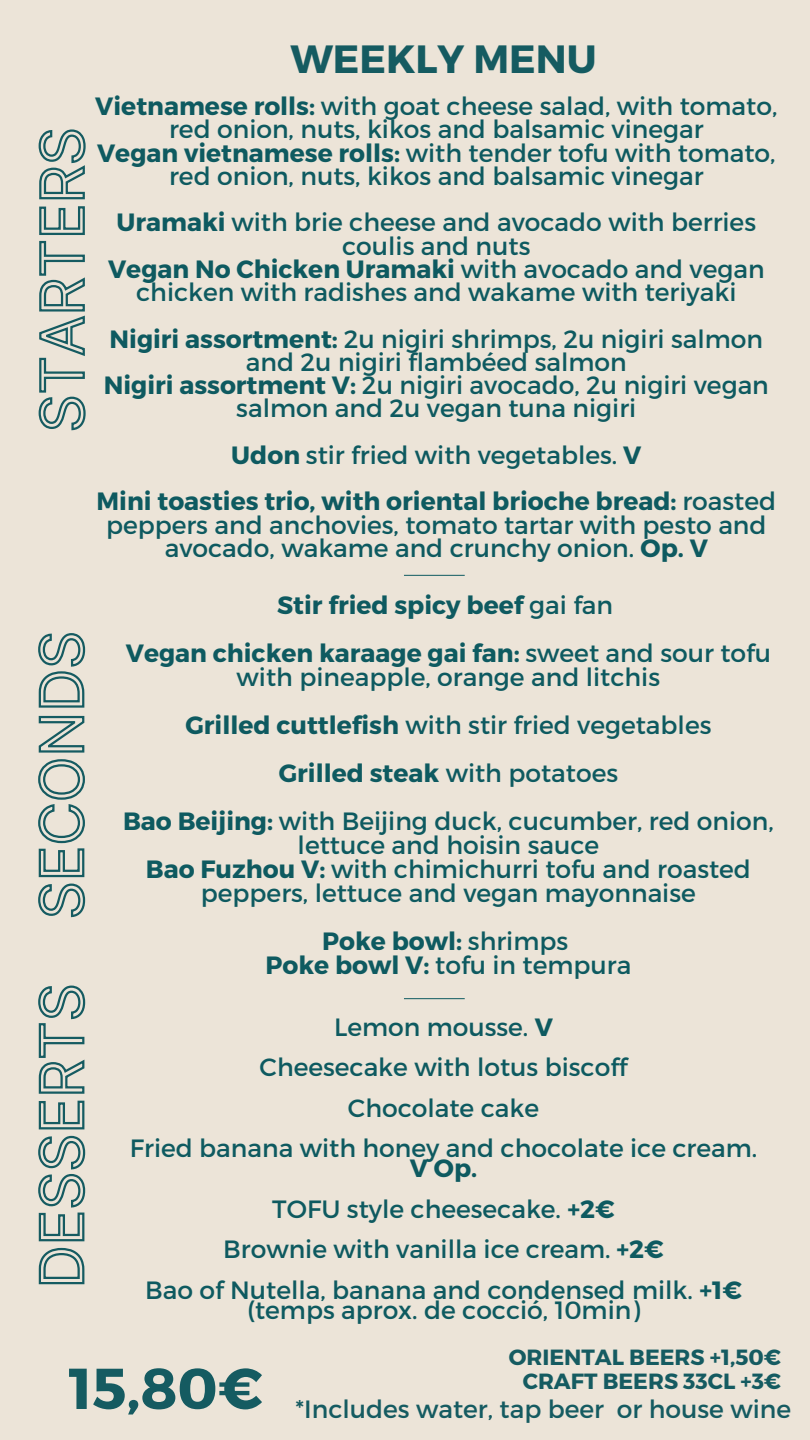
<style>
.page{position:relative;width:810px;height:1440px;background:#ece4d8}
.page>*{position:absolute;margin:0;border:0;box-sizing:border-box;transform-origin:0 0}
.t1{font:700 57.5px "Montserrat";color:#155b61}
.t2{font:700 39.4px "Montserrat";color:#155b61}
.t3{font:25px/23.2px "Montserrat";color:#0e5a60;text-align:center}
.t4{font:700 25px/46.5px "Montserrat";color:#0e5a60;text-align:center}
.t5{font:25px "Montserrat";color:#155b61}
.t6{font:700 22px/24px "Montserrat";color:#155b61;text-align:right}
.s1{font-weight:700}
.s2{font-weight:400}
</style>
<div class="page">
<svg style="left:38px;top:129px;width:48px;height:302px"></svg>
<svg style="left:38px;top:633px;width:48px;height:285px"></svg>
<svg style="left:38px;top:985px;width:48px;height:300px"></svg>
<hr style="left:404px;top:575px;width:61px;height:1px;background:#0e5a60">
<hr style="left:404px;top:998px;width:61px;height:1px;background:#0e5a60">
<h2 class="t2" style="left:290px;top:33px;width:308px">WEEKLY MENU</h2>
<p class="t3" style="left:95px;top:93px;width:684px"><span class="s1">Vietnamese rolls:</span> with goat cheese salad, with tomato, red onion, nuts, kikos and balsamic vinegar<br><span class="s1">Vegan vietnamese rolls:</span> with tender tofu with tomato, red onion, nuts, kikos and balsamic vinegar</p>
<p class="t3" style="left:108px;top:210px;width:658px"><span class="s1">Uramaki</span> with brie cheese and avocado with berries coulis and nuts<br><span class="s1">Vegan No Chicken Uramaki</span> with avocado and vegan chicken with radishes and wakame with teriyaki</p>
<p class="t3" style="left:104px;top:326px;width:667px"><span class="s1">Nigiri assortment:</span> 2u nigiri shrimps, 2u nigiri salmon and 2u nigiri flambéed salmon<br><span class="s1">Nigiri assortment V:</span> 2u nigiri avocado, 2u nigiri vegan salmon and 2u vegan tuna nigiri</p>
<p class="t4" style="left:97px;top:430px;width:681px">Udon <span class="s2">stir fried with vegetables.</span> V<br>Mini toasties trio, with oriental brioche bread: <span class="s2">roasted</span></p>
<p class="t3" style="left:106px;top:512px;width:662px">peppers and anchovies, tomato tartar with pesto and avocado, wakame and crunchy onion. <span class="s1">Op. V</span></p>
<p class="t4" style="left:126px;top:580px;width:647px;line-height:48px">Stir fried spicy beef <span class="s2">gai fan<br></span>Vegan chicken karaage gai fan: <span class="s2">sweet and sour tofu</span></p>
<p class="t3" style="left:123px;top:652px;width:652px;line-height:48px">with pineapple, orange and litchis<br><span class="s1">Grilled cuttlefish</span> with stir fried vegetables<br><span class="s1">Grilled steak</span> with potatoes<br><span class="s1">Bao Beijing:</span> with Beijing duck, cucumber, red onion,</p>
<p class="t3" style="left:146px;top:832px;width:607px;line-height:24px">lettuce and hoisin sauce<br><span class="s1">Bao Fuzhou V:</span> with chimichurri tofu and roasted peppers, lettuce and vegan mayonnaise</p>
<p class="t3" style="left:266px;top:928px;width:367px;line-height:24px"><span class="s1">Poke bowl:</span> shrimps<br><span class="s1">Poke bowl V:</span> tofu in tempura</p>
<p class="t3" style="left:130px;top:1005px;width:629px;line-height:40.5px">Lemon mousse. <span class="s1">V<br></span>Cheesecake with lotus biscoff<br>Chocolate cake<br>Fried banana with honey and chocolate ice cream.</p>
<p class="t3" style="left:145px;top:1147px;width:598px;line-height:40.5px"><span class="s1">V Op.<br></span>TOFU style cheesecake. <span class="s1">+2€<br></span>Brownie with vanilla ice cream. <span class="s1">+2€<br></span>Bao of Nutella, banana and condensed milk. <span class="s1">+1€</span></p>
<p class="t3" style="left:247px;top:1297px;width:394px">(temps aprox. de cocció, 10min)</p>
<h1 class="t1" style="left:69px;top:1351px;width:196px">15,80€</h1>
<p class="t6" style="left:509px;top:1344px;width:274px">ORIENTAL BEERS +1,50€<br>CRAFT BEERS 33CL +3€</p>
<p class="t5" style="left:296px;top:1393px;width:497px">*Includes water, tap beer or house wine</p>
</div>
